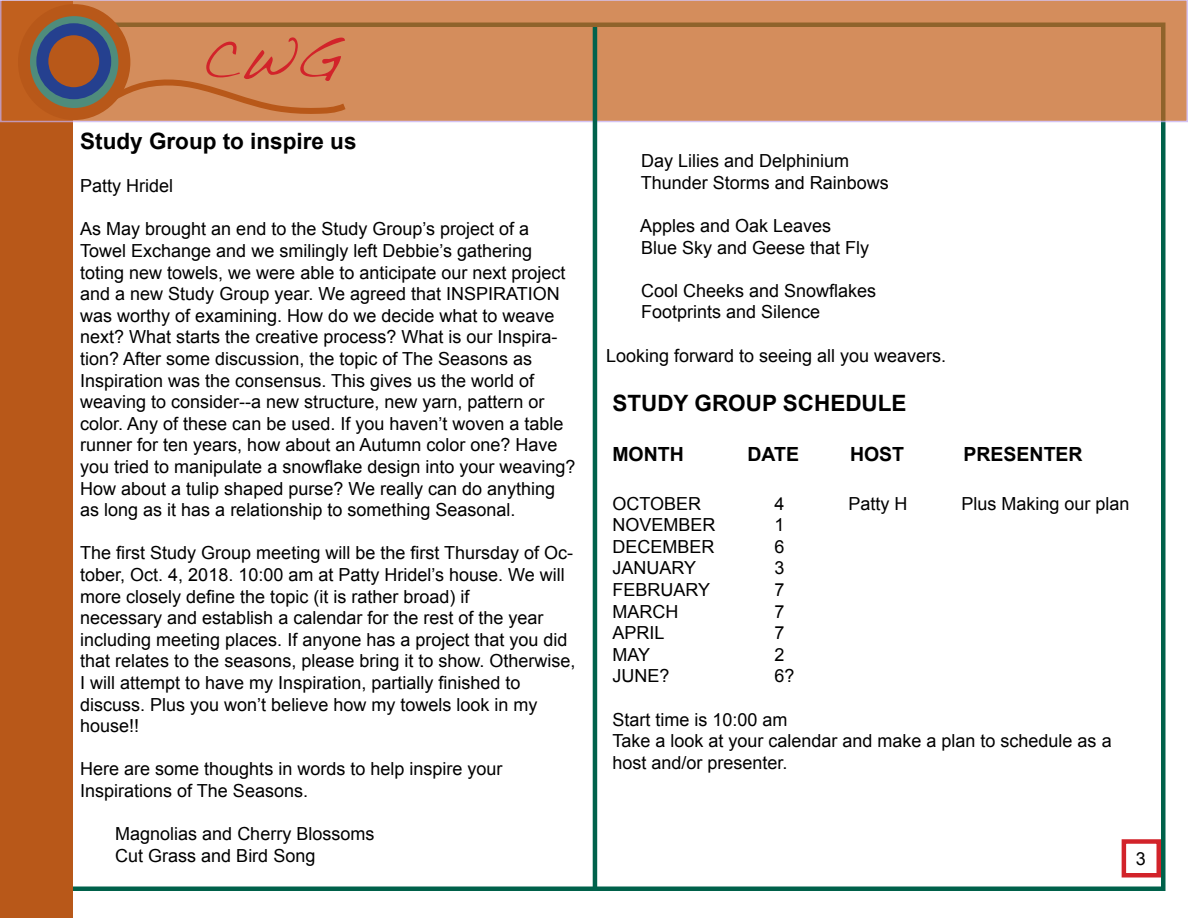
<style>
.page{position:relative;width:1188px;height:918px;background:#fff}
.page>*{position:absolute;margin:0;border:0;box-sizing:border-box;transform-origin:0 0}
.t1{font:54px "Handwriting Dakota";color:#d2232a}
.t2{font:700 22.5px "Arial";color:#000}
.t3{font:700 19.5px "Arial";color:#000}
.t4{font:18px/21.6px "Arial";color:#000}
</style>
<div class="page">
<div style="left:0;top:2px;width:73px;height:916px;background:#b85819"></div>
<svg style="left:0;top:0;width:1188px;height:122px;background:#d08a5a"></svg>
<svg style="left:102px;top:74px;width:250px;height:43px;background:#cf8552"></svg>
<svg style="left:24px;top:10px;width:100px;height:104px;fill:#4f8c7c"></svg>
<div style="left:18px;top:4px;width:112px;height:116px;border:12px solid #b85819;border-radius:50%"></div>
<hr style="left:593px;top:27px;width:4px;height:864px;background:#00624c">
<svg style="left:42px;top:29px;width:63px;height:64px;fill:#b85819"></svg>
<div style="left:36px;top:23px;width:75px;height:76px;border:12px solid #25408f;border-radius:50%"></div>
<div style="left:1122px;top:839px;width:39px;height:39px;border:4px solid #d2232a"></div>
<h1 class="t1" style="left:202px;top:27px;width:140px">CWG</h1>
<p class="t2" style="left:80px;top:128px;width:278px">Study Group to inspire us</p>
<p class="t4" style="left:80px;top:175px;width:95px">Patty Hridel</p>
<p class="t4" style="left:80px;top:218px;width:497px">As May brought an end to the Study Group’s project of a Towel Exchange and we smilingly left Debbie’s gathering toting new towels, we were able to anticipate our next project and a new Study Group year. We agreed that INSPIRATION was worthy of examining. How do we decide what to weave next? What starts the creative process? What is our Inspira&shy;tion? After some discussion, the topic of The Seasons as Inspiration was the consensus. This gives us the world of weaving to consider--a new structure, new yarn, pattern or color. Any of these can be used. If you haven’t woven a table runner for ten years, how about an Autumn color one? Have you tried to manipulate a snowflake design into your weaving?<br>How about a tulip shaped purse? We really can do anything as long as it has a relationship to something Seasonal.</p>
<p class="t4" style="left:80px;top:542px;width:497px">The first Study Group meeting will be the first Thursday of Oc&shy;tober, Oct. 4, 2018. 10:00 am at Patty Hridel’s house. We will more closely define the topic (it is rather broad) if<br>necessary and establish a calendar for the rest of the year including meeting places. If anyone has a project that you did that relates to the seasons, please bring it to show. Otherwise, I will attempt to have my Inspiration, partially finished to discuss. Plus you won’t believe how my towels look in my house!!</p>
<p class="t4" style="left:80px;top:758px;width:424px">Here are some thoughts in words to help inspire your<br>Inspirations of The Seasons.</p>
<p class="t4" style="left:115px;top:823px;width:261px">Magnolias and Cherry Blossoms<br>Cut Grass and Bird Song</p>
<p class="t4" style="left:641px;top:150px;width:250px">Day Lilies and Delphinium<br>Thunder Storms and Rainbows</p>
<p class="t4" style="left:640px;top:215px;width:231px">Apples and Oak Leaves<br>Blue Sky and Geese that Fly</p>
<p class="t4" style="left:641px;top:280px;width:237px">Cool Cheeks and Snowflakes<br>Footprints and Silence</p>
<p class="t4" style="left:606px;top:345px;width:342px">Looking forward to seeing all you weavers.</p>
<p class="t2" style="left:612px;top:390px;width:296px">STUDY GROUP SCHEDULE</p>
<p class="t3" style="left:612px;top:443px;width:73px">MONTH</p>
<p class="t3" style="left:748px;top:443px;width:53px">DATE</p>
<p class="t3" style="left:850px;top:443px;width:56px">HOST</p>
<p class="t3" style="left:963px;top:443px;width:121px">PRESENTER</p>
<p class="t4" style="left:612px;top:492px;width:90px">OCTOBER</p>
<p class="t4" style="left:774px;top:492px;width:12px">4</p>
<p class="t4" style="left:848px;top:492px;width:61px">Patty H</p>
<p class="t4" style="left:961px;top:492px;width:170px">Plus Making our plan</p>
<p class="t4" style="left:612px;top:514px;width:105px">NOVEMBER</p>
<p class="t4" style="left:774px;top:514px;width:12px">1</p>
<p class="t4" style="left:612px;top:536px;width:104px">DECEMBER</p>
<p class="t4" style="left:774px;top:536px;width:12px">6</p>
<p class="t4" style="left:612px;top:557px;width:85px">JANUARY</p>
<p class="t4" style="left:774px;top:557px;width:12px">3</p>
<p class="t4" style="left:612px;top:579px;width:99px">FEBRUARY</p>
<p class="t4" style="left:774px;top:579px;width:12px">7</p>
<p class="t4" style="left:612px;top:600px;width:67px">MARCH</p>
<p class="t4" style="left:774px;top:600px;width:12px">7</p>
<p class="t4" style="left:612px;top:622px;width:54px">APRIL</p>
<p class="t4" style="left:774px;top:622px;width:12px">7</p>
<p class="t4" style="left:612px;top:644px;width:39px">MAY</p>
<p class="t4" style="left:774px;top:644px;width:12px">2</p>
<p class="t4" style="left:612px;top:665px;width:59px">JUNE?</p>
<p class="t4" style="left:774px;top:665px;width:22px">6?</p>
<p class="t4" style="left:612px;top:708px;width:501px">Start time is 10:00 am<br>Take a look at your calendar and make a plan to schedule as a host and/or presenter.</p>
<p class="t4" style="left:1136px;top:848px;width:12px">3</p>
</div>
